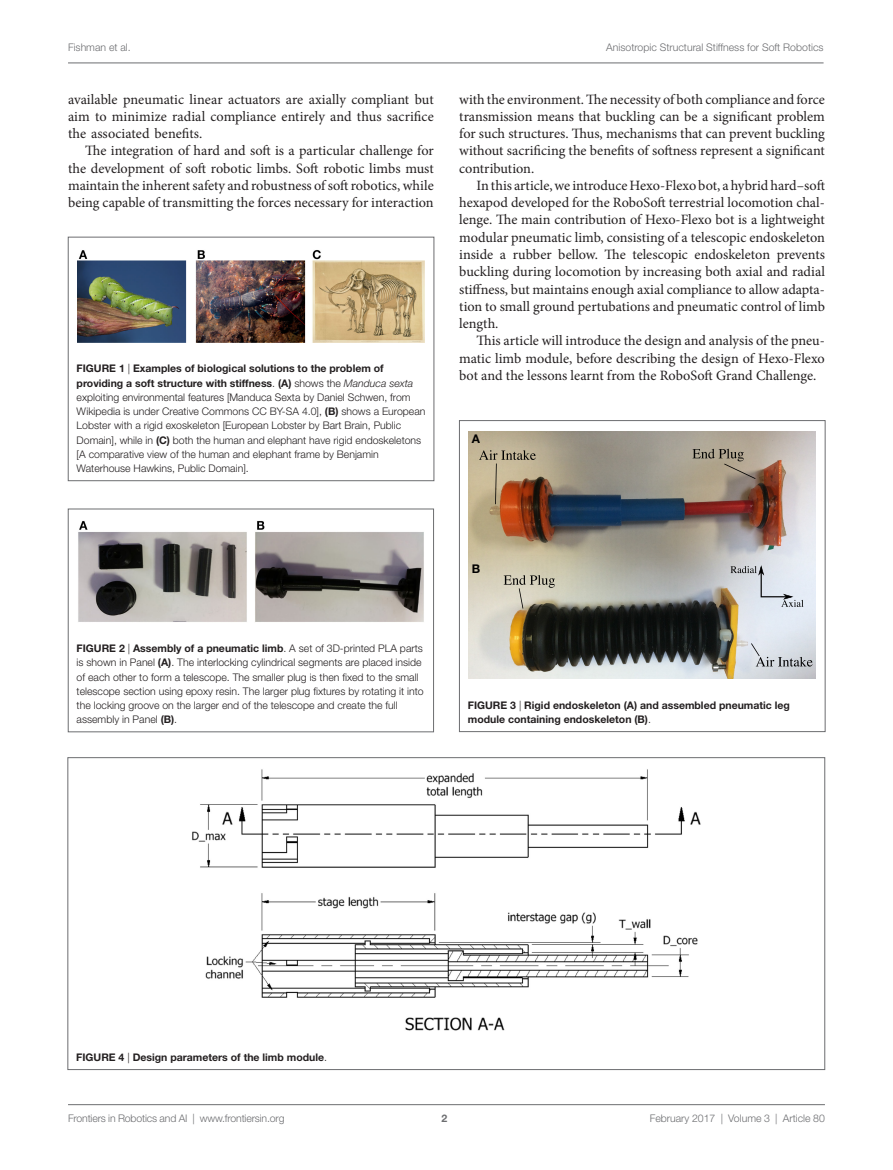
<style>
.page{position:relative;width:893px;height:1170px;background:#fff}
.page>*{position:absolute;margin:0;border:0;box-sizing:border-box;transform-origin:0 0}
.t1{font:14.25px/17.2px "Minion Pro";color:#231f20;text-align:justify}
.t2{font:700 12px "Helvetica Neue LT Std";color:#000}
.t3{font:300 10.5px/14.2px "Helvetica Neue LT Std";color:#231f20}
.t4{font:300 10.5px "Helvetica Neue LT Std";color:#6c6d70}
.t5{font:700 10.5px/14.2px "Helvetica Neue LT Std";color:#231f20}
.t6{font:700 10.5px "Helvetica Neue LT Std";color:#6c6d70}
.s1{font-weight:700}
.s2{font-style:italic}
.s3{font-weight:300}
</style>
<div class="page">
<img style="left:192px;top:769px;width:509px;height:261px">
<img style="left:469px;top:432px;width:347px;height:246px">
<svg style="left:479px;top:450px;width:57px;height:54px;background:#ae8c6c"></svg>
<svg style="left:751px;top:643px;width:62px;height:23px"></svg>
<svg style="left:504px;top:575px;width:51px;height:33px;background:#b9b5a4"></svg>
<svg style="left:692px;top:448px;width:63px;height:31px;background:#a09582"></svg>
<svg style="left:730px;top:565px;width:74px;height:42px;background:#ced2d8"></svg>
<div style="left:459px;top:420px;width:366px;height:311px;border:1px solid #6c6d70"></div>
<img style="left:78px;top:520px;width:346px;height:102px">
<div style="left:68px;top:509px;width:366px;height:223px;border:1px solid #6c6d70"></div>
<img style="left:78px;top:250px;width:346px;height:92px">
<div style="left:68px;top:237px;width:366px;height:244px;border:1px solid #6c6d70"></div>
<hr style="left:68px;top:63px;width:756px;height:1px;background:#6c6d70">
<hr style="left:68px;top:1104px;width:757px;height:1px;background:#6c6d70">
<p class="t4" style="left:68px;top:41px;width:64px">Fishman et al.</p>
<p class="t4" style="left:606px;top:41px;width:219px">Anisotropic Structural Stiffness for Soft Robotics</p>
<p class="t1" style="left:68px;top:90px;width:367px">available pneumatic linear actuators are axially compliant but aim to minimize radial compliance entirely and thus sacrifice the associated benefits.</p>
<p class="t1" style="left:68px;top:142px;width:367px;text-indent:17px">The integration of hard and soft is a particular challenge for the development of soft robotic limbs. Soft robotic limbs must maintain the inherent safety and robustness of soft robotics, while being capable of transmitting the forces necessary for interaction</p>
<p class="t3" style="left:77px;top:361px;width:350px"><span class="s1">FIG URE 1</span> | <span class="s1">Examples of biological solutions to the problem of providing a soft structure with stiffness</span>. <span class="s1">(A)</span> shows the <span class="s2">Manduca sexta </span>exploiting environmental features [Manduca Sexta by Daniel Schwen, from Wikipedia is under Creative Commons CC BY-SA 4.0], <span class="s1">(B)</span> shows a European Lobster with a rigid exoskeleton [European Lobster by Bart Brain, Public Domain], while in <span class="s1">(C)</span> both the human and elephant have rigid endoskeletons [A comparative view of the human and elephant frame by Benjamin Waterhouse Hawkins, Public Domain].</p>
<p class="t1" style="left:459px;top:90px;width:367px">with the environment. The necessity of both compliance and force transmission means that buckling can be a significant problem for such structures. Thus, mechanisms that can prevent buckling without sacrificing the benefits of softness represent a significant contribution.</p>
<p class="t1" style="left:459px;top:177px;width:367px;text-indent:17px">In this article, we introduce Hexo-Flexo bot, a hybrid hard–soft hexapod developed for the RoboSoft terrestrial locomotion chal&shy;lenge. The main contribution of Hexo-Flexo bot is a lightweight modular pneumatic limb, consisting of a telescopic endoskeleton inside a rubber bellow. The telescopic endoskeleton prevents buckling during locomotion by increasing both axial and radial stiffness, but maintains enough axial compliance to allow adapta&shy;tion to small ground pertubations and pneumatic control of limb length.</p>
<p class="t1" style="left:459px;top:332px;width:367px;text-indent:17px">This article will introduce the design and analysis of the pneu&shy;matic limb module, before describing the design of Hexo-Flexo bot and the lessons learnt from the RoboSoft Grand Challenge.</p>
<p class="t2" style="left:472px;top:431px;width:10px">A</p>
<p class="t3" style="left:77px;top:641px;width:348px"><span class="s1">FIG URE 2</span> | <span class="s1">Assembly of a pneumatic limb</span>. A set of 3D-printed PLA parts is shown in Panel <span class="s1">(A)</span>. The interlocking cylindrical segments are placed inside of each other to form a telescope. The smaller plug is then fixed to the small telescope section using epoxy resin. The larger plug fixtures by rotating it into the locking groove on the larger end of the telescope and create the full assembly in Panel <span class="s1">(B)</span>.</p>
<p class="t2" style="left:472px;top:561px;width:10px">B</p>
<p class="t5" style="left:468px;top:697px;width:324px">FIG URE 3 <span class="s3">|</span> Rigid endoskeleton (A) and assembled pneumatic leg module containing endoskeleton (B)<span class="s3">.</span></p>
<p class="t5" style="left:76px;top:1049px;width:252px">FIG URE 4 <span class="s3">|</span> Design parameters of the limb module<span class="s3">.</span></p>
<p class="t4" style="left:68px;top:1111px;width:218px">Frontiers in Robotics and AI | www.frontiersin.org</p>
<p class="t4" style="left:650px;top:1111px;width:177px">February 2017 | Volume 3 | Article 80</p>
<p class="t6" style="left:441px;top:1111px;width:7px">2</p>
</div>
